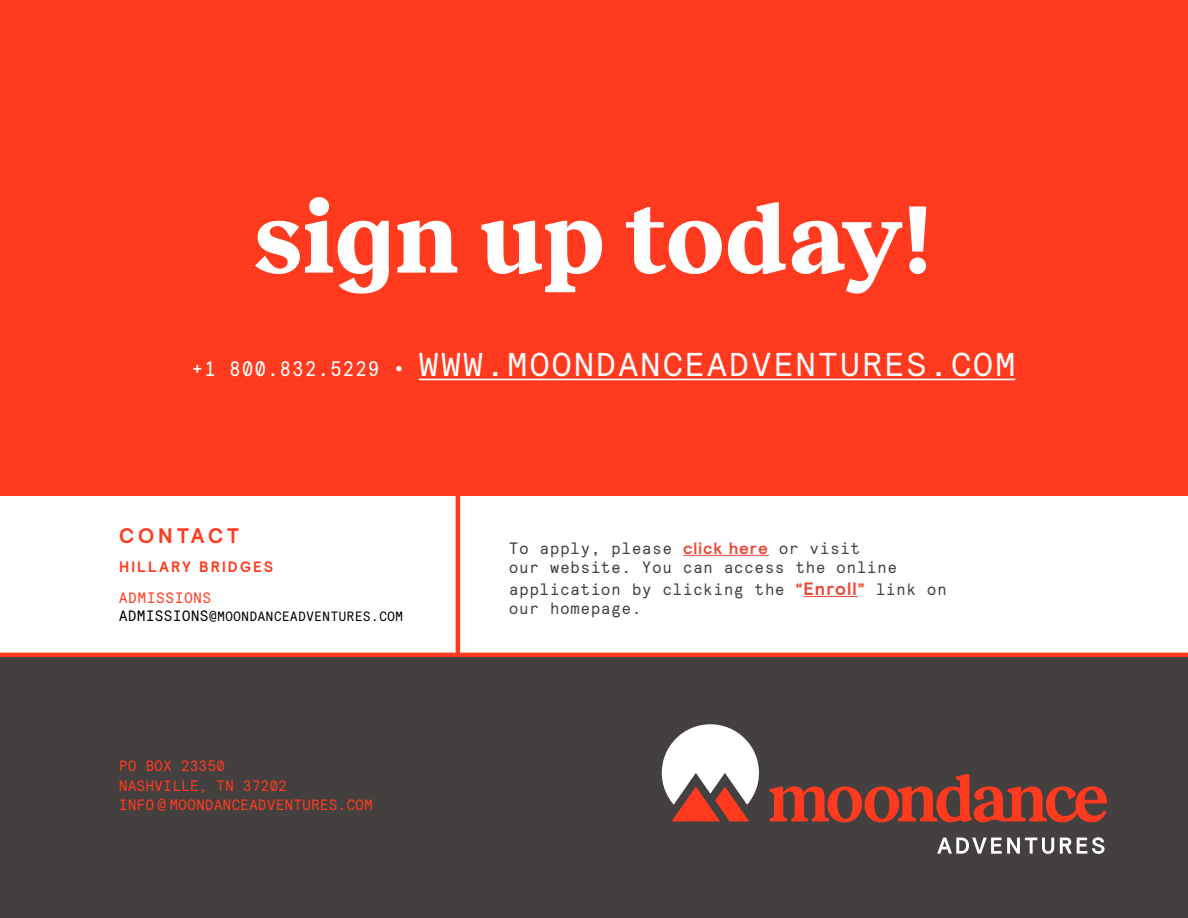
<style>
.page{position:relative;width:1188px;height:918px;background:#fff}
.page>*{position:absolute;margin:0;border:0;box-sizing:border-box;transform-origin:0 0}
.t1{font:700 99px "Reckless";letter-spacing:-.005em;color:#fff}
.t2{font:33px "Relative Mono 10 Pitch";letter-spacing:.07em;color:#fff}
.t3{font:700 21px "Relative";letter-spacing:.195em;color:#ff3a1e}
.t4{font:16.5px/19.5px "Relative Mono 11 Pitch";letter-spacing:.07em;color:#43403f}
.t5{font:15px/19.5px "Relative Mono 11 Pitch";letter-spacing:.04em;color:#ff3a1e}
.t6{font:700 15px "Relative";letter-spacing:.145em;color:#ff3a1e}
.t7{font:15px "Relative Mono 11 Pitch";letter-spacing:.07em;color:#ff3a1e}
.t8{font:13.5px "Relative Mono 11 Pitch";letter-spacing:.05em;color:#000}
.s1{font-family:"Relative Mono 12 Pitch";font-size:21px}
.s2{font-size:15px}
.s3{font-family:"Relative";font-weight:700;color:#e84c38}
.s4{font-family:"Relative";font-weight:700;color:#ff3a1e}
.s5{font-family:"Relative";font-weight:700;font-size:18px;color:#e84c38}
</style>
<div class="page">
<div style="left:0;top:0;width:1188px;height:496px;background:#ff3a1e"></div>
<div style="left:0;top:657px;width:1188px;height:261px;background:#43403f"></div>
<svg style="left:770px;top:774px;width:337px;height:49px"></svg>
<svg style="left:937px;top:838px;width:117px;height:16px"></svg>
<svg style="left:1060px;top:837px;width:45px;height:17px"></svg>
<svg style="left:662px;top:724px;width:97px;height:97px"></svg>
<hr style="left:419px;top:379px;width:596px;height:1px;background:#fff">
<hr style="left:683px;top:555px;width:86px;height:1px;background:#e84c38">
<hr style="left:804px;top:596px;width:54px;height:1px;background:#e84c38">
<hr style="left:0;top:653px;width:1188px;height:4px;background:#ff3a1e">
<hr style="left:456px;top:488px;width:4px;height:168px;background:#ff3a1e">
<h1 class="t1" style="left:253px;top:167px;width:678px">sign up today!</h1>
<h2 class="t2" style="left:192px;top:343px;width:825px"><span class="s1">+1 800.832.5229 •</span> WWW.MOONDANCEADVENTURES.COM</h2>
<p class="t3" style="left:119px;top:522px;width:121px">CONTACT</p>
<p class="t6" style="left:119px;top:557px;width:155px">HILLARY BRIDGES</p>
<p class="t7" style="left:119px;top:588px;width:93px">ADMISSIONS</p>
<p class="t8" style="left:119px;top:608px;width:285px"><span class="s2">ADMISSIONS</span>@MOONDANCEADVENTURES.COM</p>
<p class="t5" style="left:119px;top:756px;width:255px">PO BOX 23350<br>NASHVILLE, TN 37202<br>INFO @ MOONDANCEADVENTURES.COM</p>
<p class="t4" style="left:509px;top:538px;width:389px">To apply, please <span class="s3">click here</span> or visit<br>our website. You can access the online</p>
<p class="t4" style="left:509px;top:579px;width:439px">application by clicking the <span class="s4">“</span><span class="s5">Enroll</span><span class="s4">”</span> link on our homepage.</p>
</div>
